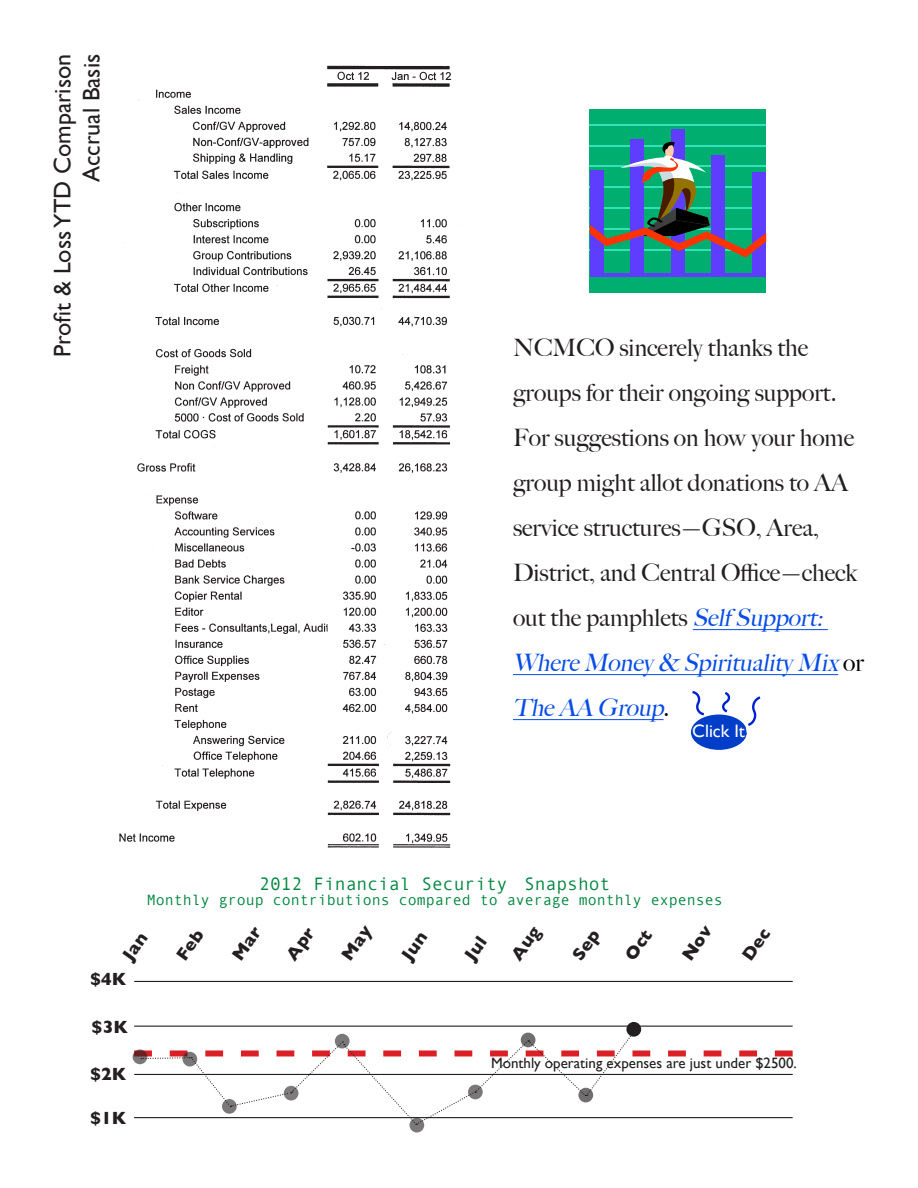
<style>
.page{position:relative;width:918px;height:1188px;background:#fff}
.page>*{position:absolute;margin:0;border:0;box-sizing:border-box;transform-origin:0 0}
.t1{font:500 24px/45px "Big Caslon";color:#231f20}
.t2{font:24px/28.8px "Gill Sans";color:#231f20;text-align:right}
.t3{font:18px "Andale Mono";color:#00863f}
.t4{font:700 18px "Gill Sans";color:#231f20}
.t5{font:18px "Gill Sans";color:#fff}
.t6{font:15px "Andale Mono";color:#00863f}
.t7{font:15px "Gill Sans";color:#231f20}
.s1{font-style:italic;color:#084de6}
.s2{color:#000}
</style>
<div class="page">
<hr style="left:693px;top:629px;width:135px;height:1px;background:#084de6">
<hr style="left:513px;top:674px;width:325px;height:1px;background:#084de6">
<hr style="left:513px;top:719px;width:151px;height:1px;background:#084de6">
<hr style="left:134px;top:981px;width:659px;height:1px;background:#231f20">
<hr style="left:134px;top:1026px;width:659px;height:1px;background:#231f20">
<div style="left:409px;top:1118px;width:15px;height:14px;background:#7b7879;border-radius:50%"></div>
<div style="left:626px;top:1022px;width:15px;height:15px;background:#231f20;border-radius:50%"></div>
<svg style="left:134px;top:1029px;width:659px;height:96px"></svg>
<div style="left:590px;top:110px;width:176px;height:183px;background:#00af70"></div>
<hr style="left:590px;top:124px;width:176px;height:1px;background:#30e2b5">
<hr style="left:590px;top:273px;width:176px;height:4px;background:#5e3dff">
<div style="left:671px;top:129px;width:14px;height:144px;background:#5e3dff"></div>
<div style="left:711px;top:155px;width:14px;height:118px;background:#5e3dff"></div>
<div style="left:752px;top:173px;width:14px;height:100px;background:#5e3dff"></div>
<div style="left:590px;top:171px;width:14px;height:102px;background:#5e3dff"></div>
<div style="left:630px;top:140px;width:14px;height:133px;background:#5e3dff"></div>
<svg style="left:590px;top:142px;width:176px;height:115px"></svg>
<div style="left:691px;top:715px;width:56px;height:35px;background:#003dc8;border-radius:50%"></div>
<svg style="left:692px;top:691px;width:15px;height:26px"></svg>
<svg style="left:722px;top:692px;width:9px;height:23px"></svg>
<svg style="left:745px;top:696px;width:16px;height:32px"></svg>
<img style="left:119px;top:65px;width:333px;height:783px">
<p class="t2" style="left:49px;top:357px;width:305px;rotate:-90deg">Profit &amp; Loss YTD Comparison<br>Accrual Basis</p>
<p class="t1" style="left:513px;top:326px;width:352px">NCMCO sincerely thanks the groups for their ongoing support.<br>For suggestions on how your home group might allot donations to AA service structures—GSO, Area,<br>District, and Central Office—check out the pamphlets <span class="s1">Self Support:<br>Where Money &amp; Sp irituality Mix</span> <span class="s2">o r<br></span><span class="s1">The AA Group</span> <span class="s2">.</span></p>
<p class="t5" style="left:692px;top:721px;width:59px">Click It!</p>
<p class="t3" style="left:259px;top:873px;width:353px">2012 Financial Security Snapshot</p>
<p class="t6" style="left:147px;top:891px;width:577px">Monthly group contributions compared to average monthly expenses</p>
<p class="t4" style="left:90px;top:968px;width:38px">$4K</p>
<p class="t4" style="left:91px;top:1016px;width:38px">$3K</p>
<p class="t4" style="left:90px;top:1064px;width:38px">$2K</p>
<p class="t4" style="left:90px;top:1108px;width:38px">$1K</p>
<p class="t7" style="left:491px;top:1054px;width:307px">Monthly operating expenses are just under $2500.</p>
</div>
